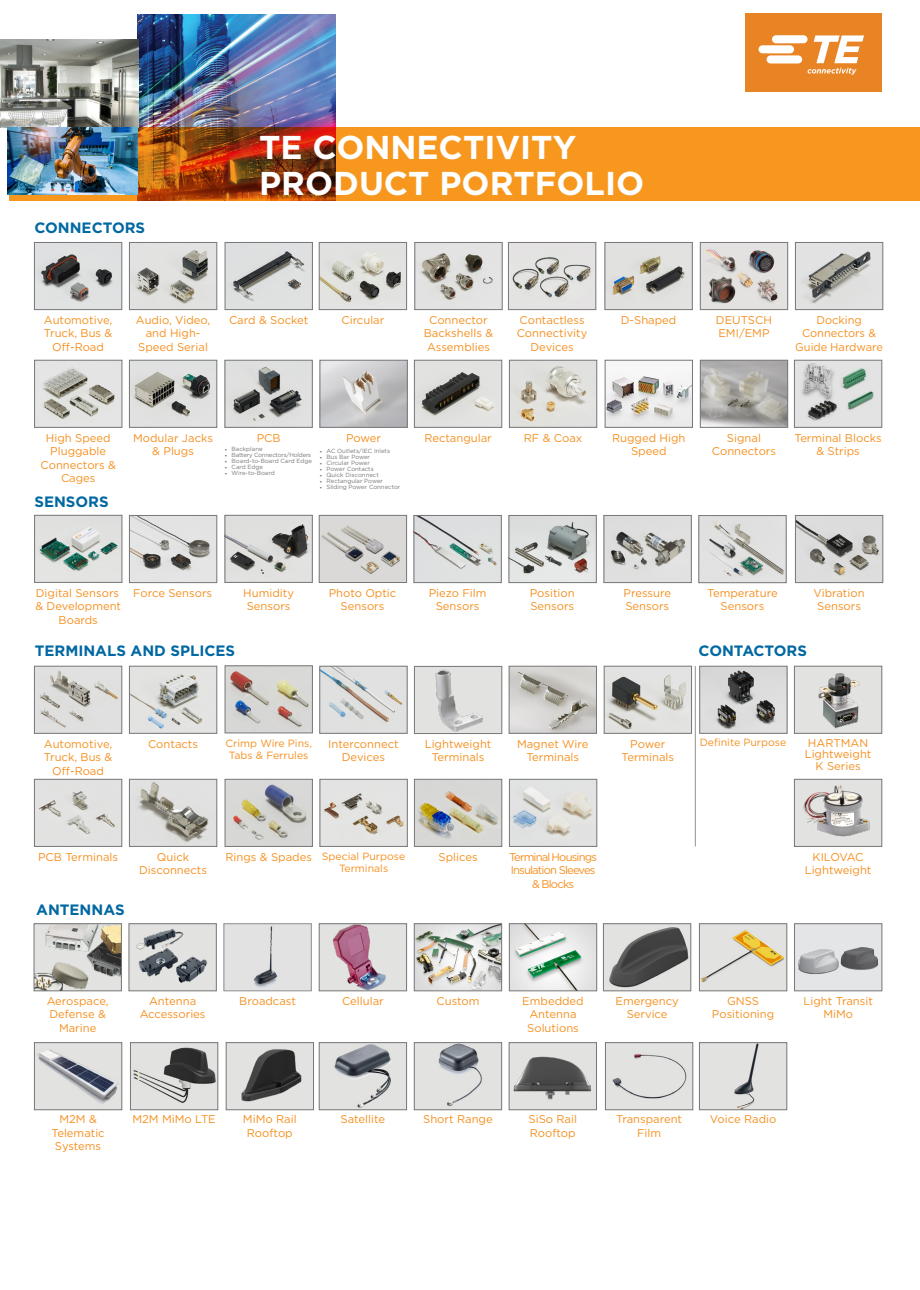
<style>
.page{position:relative;width:920px;height:1290px;background:#fff}
.page>*{position:absolute;margin:0;border:0;box-sizing:border-box;transform-origin:0 0}
.t1{font:700 33px "Gotham";color:#fff}
.t2{font:700 15px "Gotham";color:#0068a2}
.t3{font:11.25px/13.5px "Gotham";color:#f68f1e;text-align:center}
.t4{font:11.25px/13.5px "Gotham";letter-spacing:-.075em;color:#f68f1e;text-align:center}
.t5{font:10.5px/12px "Gotham";color:#f68f1e;text-align:center}
.t6{font:6px "Gotham";color:#777779}
.t7{font:6px "Gotham";letter-spacing:-.03em;color:#777779}
.s1{font-family:"Minion Pro"}
</style>
<div class="page">
<img style="left:137px;top:14px;width:199px;height:113px">
<svg style="left:10px;top:127px;width:910px;height:74px;fill:#f7971d"></svg>
<svg style="left:509px;top:515px;width:88px;height:68px"></svg>
<svg style="left:225px;top:515px;width:88px;height:68px"></svg>
<svg style="left:604px;top:515px;width:88px;height:68px"></svg>
<svg style="left:319px;top:515px;width:88px;height:68px"></svg>
<svg style="left:698px;top:515px;width:88px;height:68px"></svg>
<svg style="left:414px;top:515px;width:88px;height:68px"></svg>
<svg style="left:795px;top:515px;width:88px;height:68px"></svg>
<svg style="left:34px;top:515px;width:88px;height:68px"></svg>
<svg style="left:129px;top:515px;width:88px;height:68px"></svg>
<svg style="left:414px;top:360px;width:88px;height:68px"></svg>
<svg style="left:509px;top:360px;width:88px;height:68px"></svg>
<svg style="left:794px;top:360px;width:88px;height:68px"></svg>
<svg style="left:605px;top:360px;width:88px;height:68px"></svg>
<svg style="left:604px;top:242px;width:89px;height:68px"></svg>
<svg style="left:129px;top:360px;width:88px;height:68px"></svg>
<svg style="left:700px;top:242px;width:88px;height:68px"></svg>
<svg style="left:225px;top:242px;width:88px;height:68px"></svg>
<svg style="left:129px;top:242px;width:88px;height:68px"></svg>
<svg style="left:34px;top:242px;width:88px;height:68px"></svg>
<img style="left:321px;top:244px;width:84px;height:64px">
<div style="left:319px;top:242px;width:88px;height:68px;border:1px solid #777779"></div>
<svg style="left:34px;top:360px;width:88px;height:68px"></svg>
<svg style="left:795px;top:242px;width:88px;height:68px"></svg>
<svg style="left:414px;top:242px;width:182px;height:68px"></svg>
<svg style="left:225px;top:360px;width:88px;height:68px"></svg>
<svg style="left:320px;top:360px;width:88px;height:68px"></svg>
<svg style="left:320px;top:779px;width:88px;height:68px"></svg>
<svg style="left:34px;top:666px;width:88px;height:68px"></svg>
<svg style="left:509px;top:666px;width:88px;height:68px"></svg>
<svg style="left:34px;top:779px;width:88px;height:68px"></svg>
<svg style="left:129px;top:666px;width:88px;height:68px"></svg>
<svg style="left:319px;top:666px;width:88px;height:68px"></svg>
<svg style="left:225px;top:779px;width:88px;height:68px"></svg>
<svg style="left:604px;top:666px;width:88px;height:68px"></svg>
<svg style="left:129px;top:779px;width:88px;height:68px"></svg>
<img style="left:414px;top:779px;width:88px;height:68px">
<svg style="left:225px;top:665px;width:88px;height:68px"></svg>
<img style="left:0;top:40px;width:138px;height:87px">
<img style="left:8px;top:127px;width:129px;height:68px">
<img style="left:414px;top:923px;width:88px;height:68px">
<svg style="left:509px;top:923px;width:88px;height:68px"></svg>
<div style="left:745px;top:13px;width:137px;height:78px;background:#e98424"></div>
<svg style="left:758px;top:35px;width:106px;height:40px"></svg>
<svg style="left:224px;top:923px;width:88px;height:68px"></svg>
<svg style="left:794px;top:923px;width:88px;height:68px"></svg>
<svg style="left:509px;top:1042px;width:88px;height:68px"></svg>
<svg style="left:129px;top:923px;width:88px;height:68px"></svg>
<img style="left:319px;top:923px;width:88px;height:68px">
<svg style="left:603px;top:923px;width:88px;height:68px"></svg>
<svg style="left:130px;top:1042px;width:88px;height:68px"></svg>
<svg style="left:226px;top:1042px;width:181px;height:68px"></svg>
<svg style="left:605px;top:1042px;width:88px;height:68px"></svg>
<svg style="left:699px;top:923px;width:88px;height:68px"></svg>
<svg style="left:34px;top:1042px;width:88px;height:68px"></svg>
<svg style="left:414px;top:1042px;width:88px;height:68px"></svg>
<svg style="left:699px;top:1042px;width:88px;height:68px"></svg>
<svg style="left:509px;top:779px;width:88px;height:68px"></svg>
<svg style="left:794px;top:666px;width:88px;height:68px"></svg>
<svg style="left:699px;top:666px;width:88px;height:68px"></svg>
<svg style="left:794px;top:779px;width:88px;height:68px"></svg>
<svg style="left:414px;top:666px;width:88px;height:68px"></svg>
<svg style="left:34px;top:923px;width:88px;height:68px"></svg>
<hr style="left:695px;top:666px;width:1px;height:180px;background:#919196">
<svg style="left:700px;top:360px;width:88px;height:68px"></svg>
<p class="t1" style="left:259px;top:126px;width:319px">TE CONNECTIVITY</p>
<p class="t1" style="left:259px;top:162px;width:386px">PRODUCT PORTFOLIO</p>
<p class="t2" style="left:34px;top:217px;width:112px">CONNECTORS</p>
<p class="t3" style="left:44px;top:313px;width:70px;text-align:left">Automotive,<br>Truck, Bus &amp;</p>
<p class="t3" style="left:52px;top:340px;width:53px">Off-Road</p>
<p class="t3" style="left:136px;top:313px;width:76px">Audio, Video,</p>
<p class="t3" style="left:229px;top:313px;width:81px">Card &amp; Socket</p>
<p class="t3" style="left:138px;top:326px;width:71px">and High-<br>Speed Serial</p>
<p class="t3" style="left:341px;top:313px;width:44px">Circular</p>
<p class="t3" style="left:424px;top:313px;width:71px">Connector<br>Backshells &amp;<br>Assemblies</p>
<p class="t3" style="left:520px;top:313px;width:67px">Contactless</p>
<p class="t3" style="left:621px;top:313px;width:57px">D-Shaped</p>
<p class="t3" style="left:517px;top:326px;width:72px">Connectivity<br>Devices</p>
<p class="t3" style="left:716px;top:313px;width:58px">DEUTSCH</p>
<p class="t3" style="left:718px;top:326px;width:53px">EMI/EMP</p>
<p class="t3" style="left:795px;top:313px;width:89px">Docking<br>Connectors &amp;<br>Guide Hardware</p>
<p class="t3" style="left:41px;top:431px;width:77px">High Speed<br>Pluggable<br>Connectors &amp;<br>Cages</p>
<p class="t2" style="left:34px;top:492px;width:76px">SENSORS</p>
<p class="t3" style="left:133px;top:431px;width:81px">Modular Jacks</p>
<p class="t3" style="left:152px;top:444px;width:43px">&amp; Plugs</p>
<p class="t3" style="left:257px;top:431px;width:25px">PCB</p>
<p class="t6" style="left:225px;top:445px;width:39px"><span class="s1">•</span> Backplane</p>
<p class="t7" style="left:225px;top:451px;width:88px"><span class="s1">•</span> Battery Connectors/Holders</p>
<p class="t6" style="left:225px;top:457px;width:89px"><span class="s1">•</span> Board-to-Board Card Edge</p>
<p class="t6" style="left:225px;top:463px;width:40px"><span class="s1">•</span> Card Edge</p>
<p class="t6" style="left:225px;top:469px;width:51px"><span class="s1">•</span> Wire-to-Board</p>
<p class="t3" style="left:346px;top:431px;width:37px">Power</p>
<p class="t6" style="left:320px;top:447px;width:72px"><span class="s1">•</span> AC Outlets/IEC Inlets</p>
<p class="t6" style="left:320px;top:453px;width:52px"><span class="s1">•</span> Bus Bar Power</p>
<p class="t6" style="left:320px;top:459px;width:52px"><span class="s1">•</span> Circular Power</p>
<p class="t6" style="left:320px;top:465px;width:55px"><span class="s1">•</span> Power Contacts</p>
<p class="t6" style="left:320px;top:471px;width:61px"><span class="s1">•</span> Quick Disconnect</p>
<p class="t6" style="left:320px;top:477px;width:65px"><span class="s1">•</span> Rectangular Power</p>
<p class="t6" style="left:320px;top:483px;width:82px"><span class="s1">•</span> Sliding Power Connector</p>
<p class="t3" style="left:424px;top:431px;width:69px">Rectangular</p>
<p class="t3" style="left:524px;top:431px;width:60px">RF &amp; Coax</p>
<p class="t3" style="left:794px;top:431px;width:89px">Terminal Blocks &amp; Strips</p>
<p class="t3" style="left:612px;top:431px;width:75px">Rugged High<br>Speed</p>
<p class="t3" style="left:712px;top:431px;width:66px">Signal<br>Connectors</p>
<p class="t3" style="left:35px;top:586px;width:87px">Digital Sensors &amp; Development<br>Boards</p>
<p class="t3" style="left:133px;top:586px;width:80px">Force Sensors</p>
<p class="t3" style="left:243px;top:586px;width:52px">Humidity<br>Sensors</p>
<p class="t3" style="left:623px;top:586px;width:49px;text-align:left">Pressure<br>Sensors</p>
<p class="t3" style="left:429px;top:586px;width:59px">Piezo Film<br>Sensors</p>
<p class="t3" style="left:814px;top:586px;width:53px">Vibration<br>Sensors</p>
<p class="t3" style="left:329px;top:586px;width:69px">Photo Optic<br>Sensors</p>
<p class="t3" style="left:707px;top:586px;width:72px">Temperature<br>Sensors</p>
<p class="t3" style="left:530px;top:586px;width:46px;text-align:left">Position<br>Sensors</p>
<p class="t2" style="left:35px;top:640px;width:202px">TERMINALS AND SPLICES</p>
<p class="t2" style="left:699px;top:640px;width:110px">CONTACTORS</p>
<p class="t5" style="left:225px;top:737px;width:88px">Crimp Wire Pins,<br>Tabs &amp; Ferrules</p>
<p class="t3" style="left:44px;top:737px;width:70px">Automotive,<br>Truck, Bus &amp;<br>Off-Road</p>
<p class="t3" style="left:517px;top:737px;width:73px">Magnet Wire<br>Terminals</p>
<p class="t3" style="left:148px;top:737px;width:52px">Contacts</p>
<p class="t3" style="left:328px;top:737px;width:72px">Interconnect<br>Devices</p>
<p class="t3" style="left:425px;top:737px;width:68px">Lightweight<br>Terminals</p>
<p class="t3" style="left:621px;top:737px;width:54px">Power<br>Terminals</p>
<p class="t5" style="left:700px;top:736px;width:88px">Definite Purpose</p>
<p class="t3" style="left:805px;top:737px;width:68px;line-height:11.2px;text-align:left">HARTMAN<br>Lightweight</p>
<p class="t3" style="left:815px;top:758px;width:47px">K Series</p>
<p class="t3" style="left:38px;top:850px;width:82px">PCB Terminals</p>
<p class="t2" style="left:36px;top:900px;width:90px">ANTENNAS</p>
<p class="t5" style="left:322px;top:850px;width:85px">Special Purpose<br>Terminals</p>
<p class="t3" style="left:139px;top:850px;width:69px">Quick<br>Disconnects</p>
<p class="t3" style="left:439px;top:850px;width:41px">Splices</p>
<p class="t3" style="left:225px;top:850px;width:88px">Rings &amp; Spades</p>
<p class="t4" style="left:509px;top:850px;width:89px">Terminal Housings<br>Insulation Sleeves &amp; Blocks</p>
<p class="t3" style="left:805px;top:850px;width:68px">KILOVAC<br>Lightweight</p>
<p class="t3" style="left:47px;top:993px;width:63px">Aerospace,<br>Defense &amp;<br>Marine</p>
<p class="t3" style="left:140px;top:993px;width:67px">Antenna<br>Accessories</p>
<p class="t3" style="left:342px;top:993px;width:43px">Cellular</p>
<p class="t3" style="left:615px;top:993px;width:65px">Emergency<br>Service</p>
<p class="t3" style="left:239px;top:993px;width:58px">Broadcast</p>
<p class="t3" style="left:803px;top:993px;width:71px">Light Transit<br>MiMo</p>
<p class="t3" style="left:436px;top:993px;width:45px">Custom</p>
<p class="t3" style="left:522px;top:993px;width:63px">Embedded<br>Antenna<br>Solutions</p>
<p class="t3" style="left:712px;top:993px;width:64px">GNSS<br>Positioning</p>
<p class="t3" style="left:52px;top:1112px;width:55px">M2M &amp;<br>Telematic<br>Systems</p>
<p class="t3" style="left:423px;top:1112px;width:71px">Short Range</p>
<p class="t3" style="left:710px;top:1112px;width:68px">Voice Radio</p>
<p class="t3" style="left:132px;top:1112px;width:85px">M2M MiMo LTE</p>
<p class="t3" style="left:341px;top:1112px;width:46px">Satellite</p>
<p class="t3" style="left:616px;top:1112px;width:68px">Transparent<br>Film</p>
<p class="t3" style="left:243px;top:1112px;width:55px">MiMo Rail<br>Rooftop</p>
<p class="t3" style="left:528px;top:1112px;width:50px;text-align:left">SiSo Rail<br>Rooftop</p>
</div>
